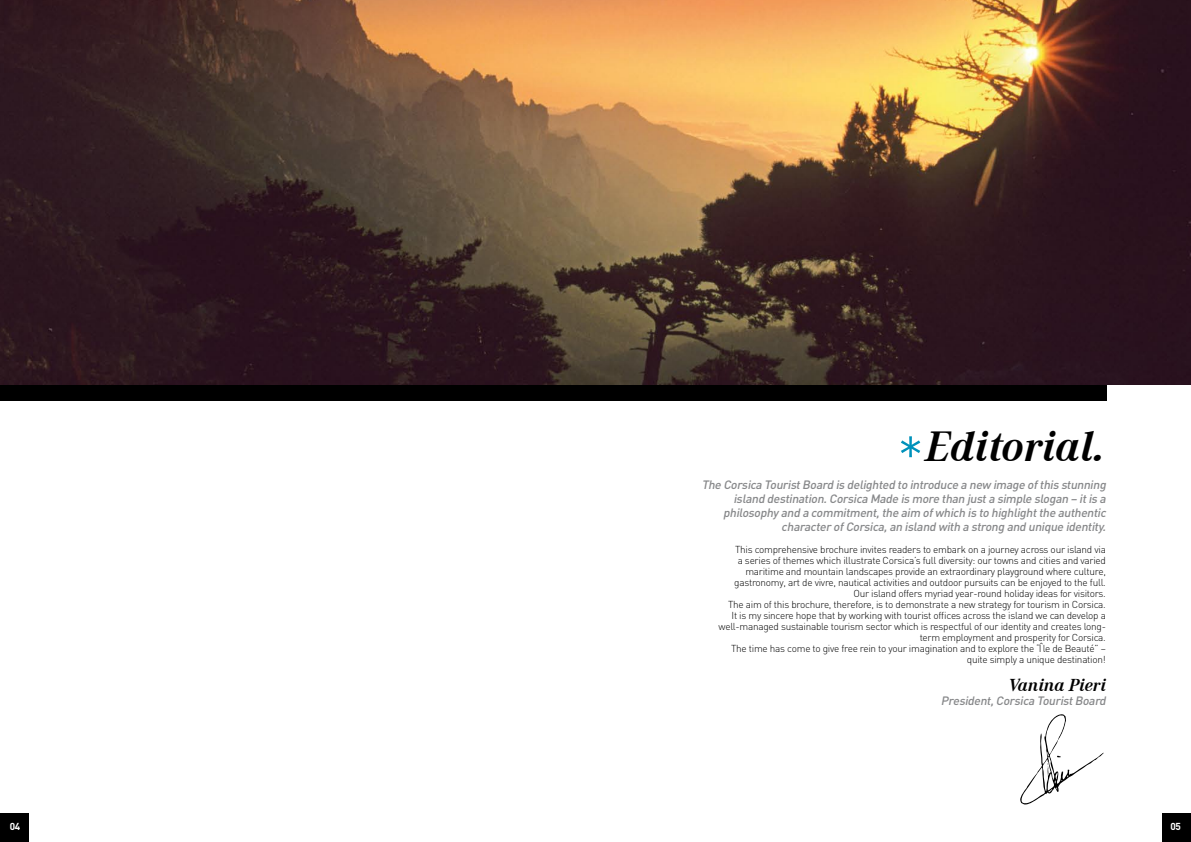
<style>
.page{position:relative;width:1191px;height:842px;background:#fff}
.page>*{position:absolute;margin:0;border:0;box-sizing:border-box;transform-origin:0 0}
.t1{font:300 60px "DIN";color:#0092bb}
.t2{font:italic 700 44px "Corporate A";color:#000}
.t3{font:italic 700 18px "Corporate A";color:#000}
.t4{font:italic 500 12px/14px "DIN";color:#87888a;text-align:right}
.t5{font:300 10px/11px "DIN";letter-spacing:-.025em;color:#000;text-align:right}
.t6{font:700 10px "DIN";color:#fff}
</style>
<div class="page">
<div style="left:0;top:384px;width:1106px;height:17px;background:#000"></div>
<img style="left:0;top:0;width:1191px;height:384px">
<div style="left:1162px;top:813px;width:29px;height:29px;background:#000"></div>
<div style="left:0;top:813px;width:29px;height:29px;background:#000"></div>
<svg style="left:1020px;top:714px;width:83px;height:90px"></svg>
<h2 class="t2" style="left:925px;top:421px;width:181px">Editorial.</h2>
<p class="t4" style="left:701px;top:477px;width:408px">The Corsica TouristBoard is delighted to introduce a new image ofthis stunning island destination.Corsica Made is more than justa simple slogan – itis a philosophy and a commitment,the aim ofwhich is to highlightthe authentic characterofCorsica,an island with a strong and unique identity.</p>
<p class="t5" style="left:718px;top:543px;width:389px">This comprehensive brochure invites readers to embark on a journey across our island via<br>a series of themes which illustrate Corsica’s full diversity: our towns and cities and varied maritime and mountain landscapes provide an extraordinary playground where culture, gastronomy, art de vivre, nautical activities and outdoor pursuits can be enjoyed to the full.<br>Our island offers myriad year-round holiday ideas for visitors.<br>The aim of this brochure, therefore, is to demonstrate a new strategy for tourism in Corsica.<br>It is my sincere hope that by working with tourist offices across the island we can develop a well-managed sustainable tourism sector which is respectful of our identity and creates long&shy;term employment and prosperity for Corsica.<br>The time has come to give free rein to your imagination and to explore the “Île de Beauté” – quite simply a unique destination!</p>
<h3 class="t3" style="left:1008px;top:675px;width:99px">Vanina Pieri</h3>
<p class="t4" style="left:941px;top:693px;width:169px">President,Corsica TouristBoard</p>
<h1 class="t1" style="left:896px;top:421px;width:30px">*</h1>
<p class="t6" style="left:10px;top:820px;width:12px">04</p>
<p class="t6" style="left:1170px;top:820px;width:12px">05</p>
</div>
